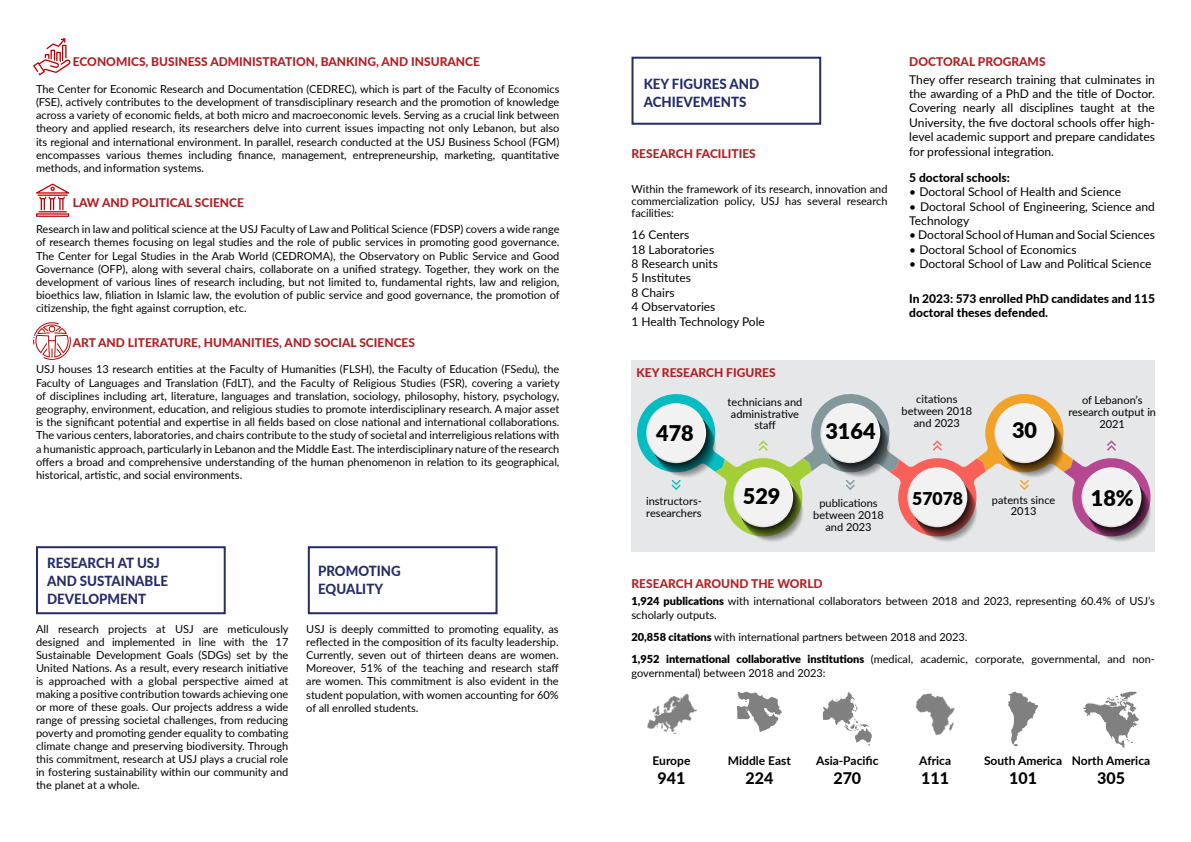
<style>
.page{position:relative;width:1191px;height:842px;background:#fff}
.page>*{position:absolute;margin:0;border:0;box-sizing:border-box;transform-origin:0 0}
.t1{font:900 21.6px "Lato";color:#000}
.t2{font:900 17.6px "Lato";color:#000}
.t3{font:800 16px "Lato";color:#000}
.t4{font:800 14px/18px "Lato";color:#252c6a;scale:.95 1}
.t5{font:12px/14.4px "Lato";color:#000}
.t6{font:800 12px "Lato";color:#b12024}
.t7{font:800 12px/14.4px "Lato";color:#000}
.t8{font:700 12px "Lato";color:#000}
.t9{font:11px/13.2px "Lato";color:#000;text-align:justify}
.s1{font-weight:900}
</style>
<div class="page">
<div style="left:631px;top:360px;width:524px;height:192px;background:#e6e7e8"></div>
<svg style="left:36px;top:184px;width:33px;height:33px"></svg>
<svg style="left:33px;top:38px;width:38px;height:37px"></svg>
<svg style="left:33px;top:322px;width:38px;height:38px"></svg>
<div style="left:36px;top:546px;width:190px;height:68px;border:2px solid #252c6a"></div>
<div style="left:308px;top:546px;width:189px;height:68px;border:2px solid #252c6a"></div>
<div style="left:631px;top:57px;width:190px;height:68px;border:2px solid #252c6a"></div>
<svg style="left:637px;top:394px;width:514px;height:148px"></svg>
<img style="left:647px;top:693px;width:50px;height:42px">
<svg style="left:737px;top:692px;width:45px;height:40px"></svg>
<svg style="left:822px;top:691px;width:50px;height:55px"></svg>
<img style="left:915px;top:693px;width:40px;height:42px">
<svg style="left:1008px;top:692px;width:30px;height:54px"></svg>
<svg style="left:1083px;top:692px;width:56px;height:56px"></svg>
<p class="t6" style="left:73px;top:53px;width:408px">ECONOMICS, BUSINESS ADMINISTRATION, BANKING, AND INSURANCE</p>
<p class="t9" style="left:36px;top:82px;width:525px">The Center for Economic Research and Documentation (CEDREC), which is part of the Faculty of Economics (FSE), actively contributes to the development of transdisciplinary research and the promotion of knowledge across a variety of economic fields, at both micro and macroeconomic levels. Serving as a crucial link between theory and applied research, its researchers delve into current issues impacting not only Lebanon, but also its regional and international environment. In parallel, research conducted at the USJ Business School (FGM) encompasses various themes including finance, management, entrepreneurship, marketing, quantitative methods, and information systems.</p>
<p class="t6" style="left:73px;top:194px;width:173px">LAW AND POLITICAL SCIENCE</p>
<p class="t9" style="left:36px;top:222px;width:525px">Research in law and political science at the USJ Faculty of Law and Political Science (FDSP) covers a wide range of research themes focusing on legal studies and the role of public services in promoting good governance.<br>The Center for Legal Studies in the Arab World (CEDROMA), the Observatory on Public Service and Good Governance (OFP), along with several chairs, collaborate on a unified strategy. Together, they work on the development of various lines of research including, but not limited to, fundamental rights, law and religion, bioethics law, filiation in Islamic law, the evolution of public service and good governance, the promotion of citizenship, the fight against corruption, etc.</p>
<p class="t6" style="left:73px;top:334px;width:344px">ART AND LITERATURE, HUMANITIES, AND SOCIAL SCIENCES</p>
<p class="t9" style="left:36px;top:362px;width:525px">USJ houses 13 research entities at the Faculty of Humanities (FLSH), the Faculty of Education (FSedu), the Faculty of Languages and Translation (FdLT), and the Faculty of Religious Studies (FSR), covering a variety of disciplines including art, literature, languages and translation, sociology, philosophy, history, psychology, geography, environment, education, and religious studies to promote interdisciplinary research. A major asset is the significant potential and expertise in all fields based on close national and international collaborations.<br>The various centers, laboratories, and chairs contribute to the study of societal and interreligious relations with a humanistic approach, particularly in Lebanon and the Middle East. The interdisciplinary nature of the research offers a broad and comprehensive understanding of the human phenomenon in relation to its geographical, historical, artistic, and social environments.</p>
<p class="t4" style="left:47px;top:554px;width:129px">RESEARCH AT USJ<br>AND SUSTAINABLE<br>DEVELOPMENT</p>
<p class="t4" style="left:318px;top:561px;width:89px">PROMOTING<br>EQUALITY</p>
<p class="t9" style="left:306px;top:621px;width:254px">USJ is deeply committed to promoting equality, as reflected in the composition of its faculty leadership.<br>Currently, seven out of thirteen deans are women.<br>Moreover, 51% of the teaching and research staff are women. This commitment is also evident in the student population, with women accounting for 60% of all enrolled students.</p>
<p class="t9" style="left:36px;top:622px;width:254px">All research projects at USJ are meticulously designed and implemented in line with the 17<br>Sustainable Development Goals (SDGs) set by the United Nations. As a result, every research initiative is approached with a global perspective aimed at making a positive contribution towards achieving one or more of these goals. Our projects address a wide range of pressing societal challenges, from reducing poverty and promoting gender equality to combating climate change and preserving biodiversity. Through this commitment, research at USJ plays a crucial role in fostering sustainability within our community and the planet at a whole.</p>
<p class="t4" style="left:643px;top:75px;width:123px">KEY FIGURES AND<br>ACHIEVEMENTS</p>
<p class="t6" style="left:631px;top:145px;width:126px">RESEARCH FACILITIES</p>
<p class="t9" style="left:631px;top:183px;width:257px;line-height:11.9px">Within the framework of its research, innovation and commercialization policy, USJ has several research facilities:</p>
<p class="t5" style="left:631px;top:227px;width:135px">16 Centers<br>18 Laboratories<br>8 Research units<br>5 Institutes<br>8 Chairs<br>4 Observatories<br>1 Health Technology Pole</p>
<p class="t6" style="left:909px;top:53px;width:138px">DOCTORAL PROGRAMS</p>
<p class="t5" style="left:909px;top:72px;width:247px;text-align:justify">They offer research training that culminates in the awarding of a PhD and the title of Doctor.<br>Covering nearly all disciplines taught at the University, the five doctoral schools offer high&shy;level academic support and prepare candidates for professional integration.</p>
<p class="t7" style="left:909px;top:170px;width:102px">5 doctoral schools:</p>
<p class="t5" style="left:909px;top:184px;width:213px">• Doctoral School of Health and Science</p>
<p class="t5" style="left:909px;top:199px;width:247px">• Doctoral School of Engineering, Science and<br>Technology</p>
<p class="t5" style="left:909px;top:227px;width:247px">• Doctoral School of Human and Social Sciences</p>
<p class="t5" style="left:909px;top:242px;width:169px">• Doctoral School of Economics</p>
<p class="t5" style="left:909px;top:256px;width:244px">• Doctoral School of Law and Political Science</p>
<p class="t7" style="left:909px;top:291px;width:247px">In 2023: 573 enrolled PhD candidates and 115 doctoral theses defended.</p>
<p class="t6" style="left:636px;top:363px;width:141px">KEY RESEARCH FIGURES</p>
<h1 class="t1" style="left:656px;top:416px;width:39px">478</h1>
<p class="t9" style="left:727px;top:395px;width:76px;line-height:11.9px;text-align:center">technicians and administrative staff</p>
<h1 class="t1" style="left:825px;top:415px;width:52px">3164</h1>
<p class="t9" style="left:901px;top:393px;width:72px;line-height:11.9px;text-align:center">citations between 2018 and 2023</p>
<h1 class="t1" style="left:1012px;top:414px;width:27px">30</h1>
<p class="t9" style="left:1068px;top:393px;width:89px;line-height:11.9px;text-align:center">of Lebanon’s research output in<br>2021</p>
<h1 class="t1" style="left:743px;top:480px;width:39px">529</h1>
<p class="t9" style="left:646px;top:494px;width:57px">instructors-</p>
<h1 class="t1" style="left:1090px;top:482px;width:45px">18%</h1>
<p class="t9" style="left:646px;top:506px;width:57px">researchers</p>
<h2 class="t2" style="left:912px;top:485px;width:53px">57078</h2>
<p class="t9" style="left:992px;top:493px;width:65px;line-height:11.9px;text-align:center">patents since<br>2013</p>
<p class="t9" style="left:813px;top:497px;width:72px;line-height:11.9px;text-align:center">publications between 2018 and 2023</p>
<p class="t6" style="left:631px;top:575px;width:193px">RESEARCH AROUND THE WORLD</p>
<p class="t9" style="left:631px;top:593px;width:525px;line-height:14px"><span class="s1">1,924 publications</span> with international collaborators between 2018 and 2023, representing 60.4% of USJ’s scholarly outputs.</p>
<p class="t9" style="left:631px;top:625px;width:525px;line-height:22px"><span class="s1">20,858 citations</span> with international partners between 2018 and 2023.<br><span class="s1">1,952 international collaborative institutions</span> (medical, academic, corporate, governmental, and non-</p>
<p class="t9" style="left:631px;top:666px;width:196px">governmental) between 2018 and 2023:</p>
<p class="t8" style="left:652px;top:752px;width:39px">Europe</p>
<h3 class="t3" style="left:657px;top:766px;width:29px">941</h3>
<p class="t8" style="left:728px;top:752px;width:64px">Middle East</p>
<h3 class="t3" style="left:745px;top:766px;width:29px">224</h3>
<p class="t8" style="left:816px;top:752px;width:64px">Asia-Pacific</p>
<h3 class="t3" style="left:833px;top:766px;width:29px">270</h3>
<p class="t8" style="left:919px;top:752px;width:33px">Africa</p>
<h3 class="t3" style="left:921px;top:766px;width:29px">111</h3>
<p class="t8" style="left:984px;top:752px;width:80px">South America</p>
<h3 class="t3" style="left:1009px;top:766px;width:29px">101</h3>
<p class="t8" style="left:1071px;top:752px;width:80px">North America</p>
<h3 class="t3" style="left:1097px;top:766px;width:29px">305</h3>
</div>
